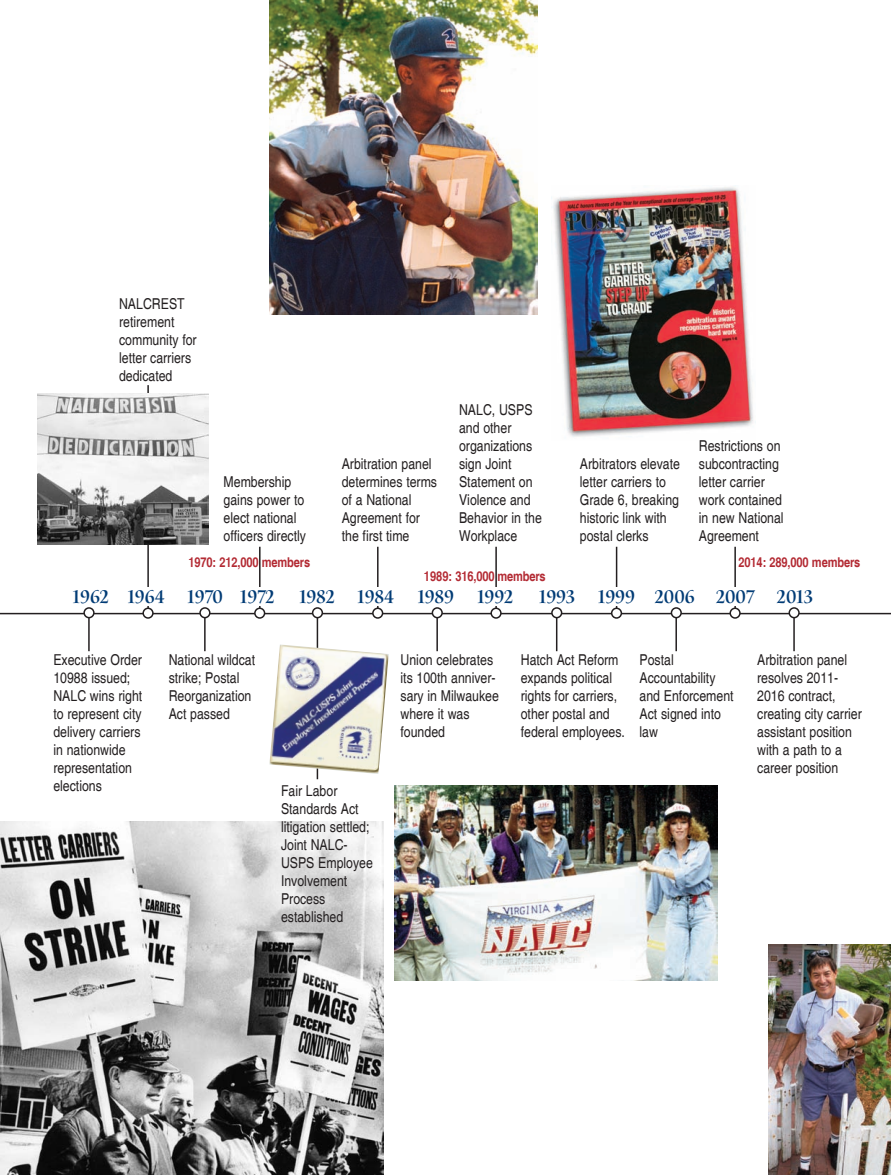
<style>
.page{position:relative;width:891px;height:1175px;background:#fff}
.page>*{position:absolute;margin:0;border:0;box-sizing:border-box;transform-origin:0 0}
.t1{font:21px "Waters Titling Pro Sb Scn";letter-spacing:-.005em;color:#003b75}
.t2{font:condensed 15px/18px "Helvetica";color:#231f20}
.t3{font:700 condensed 13.5px "Helvetica";letter-spacing:-.01em;color:#b32a33}
</style>
<div class="page">
<img style="left:551px;top:185px;width:202px;height:252px">
<img style="left:0;top:821px;width:384px;height:353px">
<hr style="left:0;top:613px;width:891px;height:1px;background:#231f20">
<hr style="left:793px;top:611px;width:2px;height:40px;background:#231f20">
<svg style="left:789px;top:607px;width:11px;height:11px"></svg>
<hr style="left:675px;top:611px;width:2px;height:40px;background:#231f20">
<svg style="left:671px;top:607px;width:11px;height:11px"></svg>
<hr style="left:556px;top:611px;width:1px;height:40px;background:#231f20">
<svg style="left:551px;top:607px;width:11px;height:11px"></svg>
<hr style="left:436px;top:611px;width:2px;height:40px;background:#231f20">
<svg style="left:432px;top:607px;width:11px;height:11px"></svg>
<hr style="left:317px;top:611px;width:1px;height:168px;background:#231f20">
<svg style="left:312px;top:607px;width:11px;height:11px"></svg>
<hr style="left:204px;top:611px;width:2px;height:40px;background:#231f20">
<svg style="left:199px;top:607px;width:12px;height:11px"></svg>
<hr style="left:88px;top:611px;width:2px;height:40px;background:#231f20">
<svg style="left:83px;top:607px;width:12px;height:11px"></svg>
<hr style="left:734px;top:547px;width:2px;height:68px;background:#231f20">
<svg style="left:729px;top:607px;width:12px;height:11px"></svg>
<hr style="left:616px;top:547px;width:1px;height:68px;background:#231f20">
<svg style="left:611px;top:607px;width:11px;height:11px"></svg>
<hr style="left:495px;top:547px;width:2px;height:68px;background:#231f20">
<svg style="left:490px;top:607px;width:12px;height:11px"></svg>
<hr style="left:377px;top:547px;width:2px;height:68px;background:#231f20">
<svg style="left:372px;top:607px;width:11px;height:11px"></svg>
<hr style="left:259px;top:547px;width:2px;height:68px;background:#231f20">
<svg style="left:254px;top:607px;width:11px;height:11px"></svg>
<hr style="left:147px;top:385px;width:2px;height:230px;background:#231f20">
<div style="left:0;top:588px;width:744px;height:18px;background:#fff"></div>
<svg style="left:142px;top:607px;width:12px;height:11px"></svg>
<img style="left:269px;top:644px;width:120px;height:130px">
<img style="left:395px;top:785px;width:322px;height:195px">
<img style="left:37px;top:393px;width:171px;height:151px">
<img style="left:269px;top:0;width:268px;height:314px">
<img style="left:768px;top:944px;width:123px;height:230px">
<p class="t2" style="left:119px;top:294px;width:79px">NALCREST retirement community for letter carriers dedicated</p>
<p class="t2" style="left:224px;top:472px;width:84px">Membership gains power to elect national officers directly</p>
<p class="t2" style="left:342px;top:454px;width:97px">Arbitration panel determines terms of a National<br>Agreement for the first time</p>
<p class="t2" style="left:459px;top:400px;width:84px">NALC, USPS and other organizations sign Joint<br>Statement on<br>Violence and<br>Behavior in the<br>Workplace</p>
<p class="t2" style="left:580px;top:454px;width:102px">Arbitrators elevate letter carriers to<br>Grade 6, breaking historic link with postal clerks</p>
<p class="t2" style="left:699px;top:436px;width:86px">Restrictions on subcontracting letter carrier work contained in new National<br>Agreement</p>
<p class="t3" style="left:188px;top:554px;width:123px">1970: 212,000 members</p>
<p class="t3" style="left:739px;top:554px;width:123px">2014: 289,000 members</p>
<p class="t3" style="left:424px;top:568px;width:123px">1989: 316,000 members</p>
<h1 class="t1" style="left:127px;top:583px;width:39px">1964</h1>
<h1 class="t1" style="left:240px;top:583px;width:36px">1972</h1>
<h1 class="t1" style="left:357px;top:583px;width:39px">1984</h1>
<h1 class="t1" style="left:477px;top:583px;width:37px">1992</h1>
<h1 class="t1" style="left:598px;top:583px;width:39px">1999</h1>
<h1 class="t1" style="left:716px;top:583px;width:41px">2007</h1>
<h1 class="t1" style="left:73px;top:584px;width:38px">1962</h1>
<h1 class="t1" style="left:187px;top:584px;width:37px">1970</h1>
<h1 class="t1" style="left:299px;top:584px;width:37px">1982</h1>
<h1 class="t1" style="left:417px;top:584px;width:38px">1989</h1>
<h1 class="t1" style="left:539px;top:584px;width:38px">1993</h1>
<h1 class="t1" style="left:654px;top:584px;width:42px">2006</h1>
<h1 class="t1" style="left:777px;top:584px;width:38px">2013</h1>
<p class="t2" style="left:53px;top:650px;width:90px">Executive Order<br>10988 issued;<br>NALC wins right to represent city delivery carriers in nationwide representation elections</p>
<p class="t2" style="left:169px;top:650px;width:88px">National wildcat strike; Postal<br>Reorganization<br>Act passed</p>
<p class="t2" style="left:281px;top:781px;width:93px">Fair Labor<br>Standards Act litigation settled;<br>Joint NALC-<br>USPS Employee<br>Involvement<br>Process established</p>
<p class="t2" style="left:401px;top:650px;width:100px">Union celebrates its 100th anniver&shy;sary in Milwaukee where it was founded</p>
<p class="t2" style="left:521px;top:650px;width:106px">Hatch Act Reform expands political rights for carriers, other postal and federal employees.</p>
<p class="t2" style="left:640px;top:650px;width:96px">Postal<br>Accountability and Enforcement<br>Act signed into law</p>
<p class="t2" style="left:757px;top:650px;width:106px">Arbitration panel resolves 2011-<br>2016 contract, creating city carrier assistant position with a path to a career position</p>
</div>
